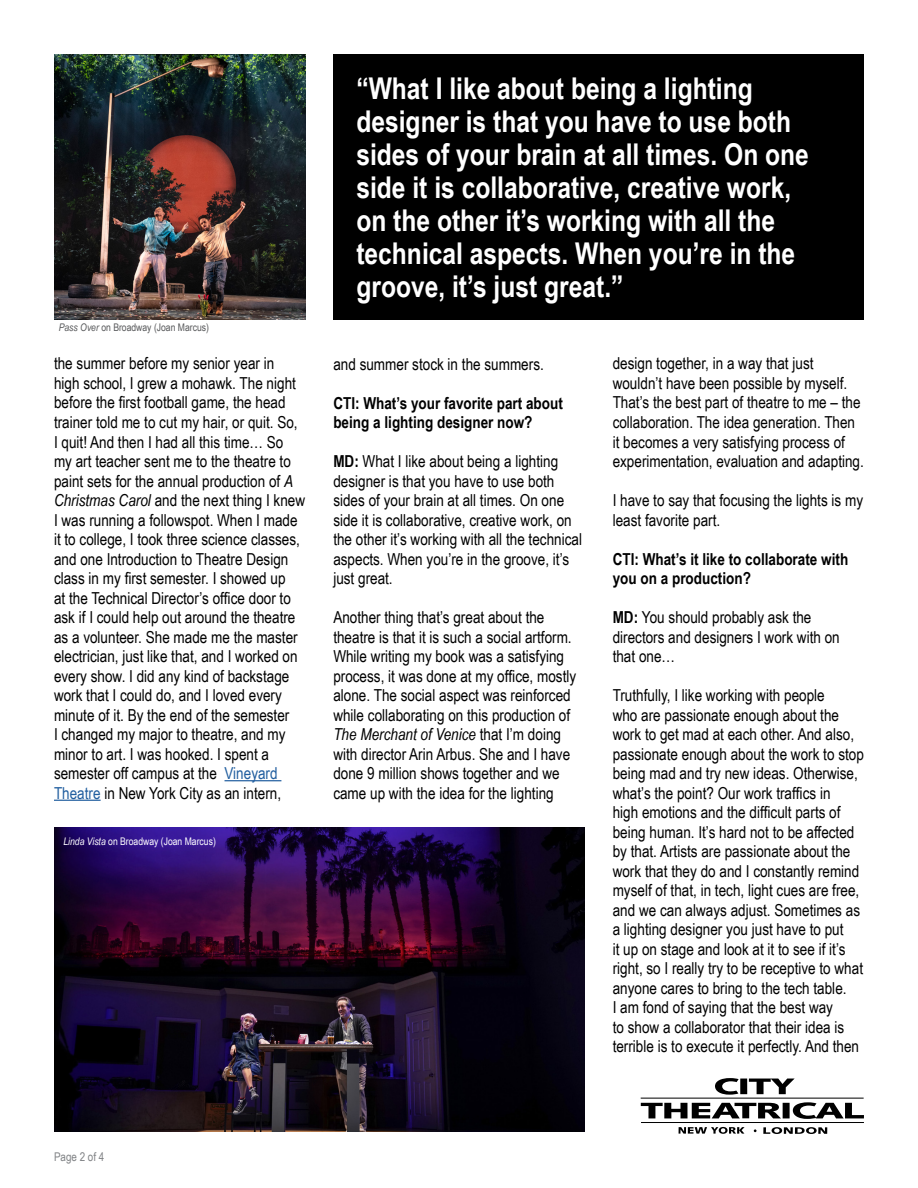
<style>
.page{position:relative;width:918px;height:1188px;background:#fff}
.page>*{position:absolute;margin:0;border:0;box-sizing:border-box;transform-origin:0 0}
.t1{font:700 30px/33px "Arial Narrow";color:#fff}
.t2{font:16.5px/19.5px "Arial Narrow";color:#000}
.t3{font:700 16.5px/19.5px "Arial Narrow";color:#000}
.t4{font:12px "Arial Narrow";color:#808285}
.t5{font:10.5px "Arial Narrow";color:#fff}
.t6{font:10.5px "Arial Narrow";color:#58595b}
.s1{font-style:italic}
.s2{color:#215e9f}
.s3{font-weight:700}
</style>
<div class="page">
<div style="left:333px;top:54px;width:531px;height:265px;background:#000"></div>
<hr style="left:225px;top:780px;width:56px;height:1px;background:#215e9f">
<hr style="left:54px;top:800px;width:47px;height:1px;background:#215e9f">
<img style="left:54px;top:827px;width:531px;height:305px">
<svg style="left:641px;top:1078px;width:223px;height:56px"></svg>
<img style="left:54px;top:54px;width:251px;height:265px">
<p class="t6" style="left:59px;top:319px;width:152px"><span class="s1">Pass Over</span> on Broadway (Joan Marcus)</p>
<p class="t1" style="left:356px;top:70px;width:454px">“What I like about being a lighting designer is that you have to use both sides of your brain at all times. On one side it is collaborative, creative work, on the other it’s working with all the technical aspects. When you’re in the groove, it’s just great.”</p>
<p class="t2" style="left:54px;top:353px;width:253px">the summer before my senior year in<br>high school, I grew a mohawk. The night before the first football game, the head trainer told me to cut my hair, or quit. So, I quit! And then I had all this time… So my art teacher sent me to the theatre to paint sets for the annual production of <span class="s1">A Christmas Carol</span> and the next thing I knew I was running a followspot. When I made it to college, I took three science classes, and one Introduction to Theatre Design class in my first semester. I showed up<br>at the Technical Director’s office door to ask if I could help out around the theatre as a volunteer. She made me the master electrician, just like that, and I worked on every show. I did any kind of backstage work that I could do, and I loved every minute of it. By the end of the semester<br>I changed my major to theatre, and my minor to art. I was hooked. I spent a semester off campus at the <span class="s2">Vineyard Theatre</span> in New York City as an intern,</p>
<p class="t2" style="left:333px;top:353px;width:212px">and summer stock in the summers.</p>
<p class="t3" style="left:333px;top:392px;width:231px">CTI: What’s your favorite part about being a lighting designer now?</p>
<p class="t2" style="left:333px;top:451px;width:250px"><span class="s3">MD:</span> What I like about being a lighting designer is that you have to use both sides of your brain at all times. On one side it is collaborative, creative work, on the other it’s working with all the technical aspects. When you’re in the groove, it’s just great.</p>
<p class="t2" style="left:333px;top:607px;width:244px">Another thing that’s great about the theatre is that it is such a social artform.<br>While writing my book was a satisfying process, it was done at my office, mostly alone. The social aspect was reinforced while collaborating on this production of <span class="s1">The Merchant of Venice</span> that I’m doing with director Arin Arbus. She and I have done 9 million shows together and we came up with the idea for the lighting</p>
<p class="t5" style="left:63px;top:833px;width:154px"><span class="s1">Linda Vista</span> on Broadway (Joan Marcus)</p>
<p class="t2" style="left:613px;top:353px;width:253px">design together, in a way that just wouldn’t have been possible by myself.<br>That’s the best part of theatre to me – the collaboration. The idea generation. Then it becomes a very satisfying process of experimentation, evaluation and adapting.</p>
<p class="t2" style="left:613px;top:490px;width:252px">I have to say that focusing the lights is my least favorite part.</p>
<p class="t3" style="left:613px;top:548px;width:237px">CTI: What’s it like to collaborate with you on a production?</p>
<p class="t2" style="left:613px;top:607px;width:229px"><span class="s3">MD:</span> You should probably ask the directors and designers I work with on that one…</p>
<p class="t2" style="left:613px;top:685px;width:253px">Truthfully, I like working with people<br>who are passionate enough about the work to get mad at each other. And also, passionate enough about the work to stop being mad and try new ideas. Otherwise, what’s the point? Our work traffics in<br>high emotions and the difficult parts of being human. It’s hard not to be affected by that. Artists are passionate about the work that they do and I constantly remind myself of that, in tech, light cues are free, and we can always adjust. Sometimes as a lighting designer you just have to put<br>it up on stage and look at it to see if it’s right, so I really try to be receptive to what anyone cares to bring to the tech table.<br>I am fond of saying that the best way<br>to show a collaborator that their idea is terrible is to execute it perfectly. And then</p>
<p class="t4" style="left:54px;top:1148px;width:52px">Page 2 of 4</p>
</div>
